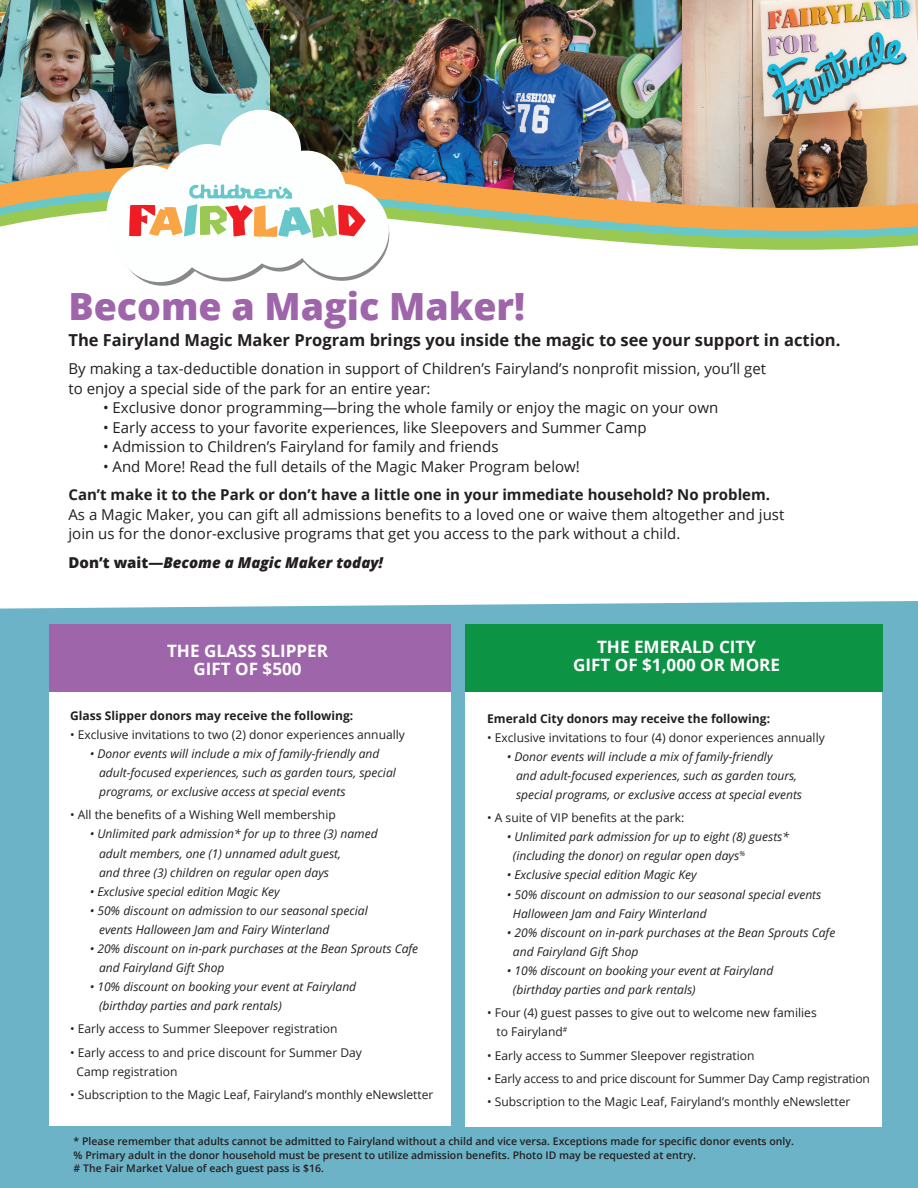
<style>
.page{position:relative;width:918px;height:1188px;background:#fff}
.page>*{position:absolute;margin:0;border:0;box-sizing:border-box;transform-origin:0 0}
.t1{font:800 37.5px "Open Sans";color:#9e65aa}
.t2{font:700 17.1px/18.1px "Open Sans";color:#fff;text-align:center}
.t3{font:700 16.5px "Open Sans";color:#231f20}
.t4{font:15px/19.5px "Open Sans";color:#231f20}
.t5{font:700 15px "Open Sans";color:#231f20}
.t6{font:italic 800 15px "Open Sans";color:#231f20}
.t7{font:italic 12px/19px "Open Sans";color:#231f20}
.t8{font:12px/19px "Open Sans";color:#231f20}
.t9{font:700 12px "Open Sans";color:#231f20}
.t10{font:600 10.5px/13.5px "Open Sans";color:#231f20}
.s1{font-style:normal}
</style>
<div class="page">
<img style="left:681px;top:0;width:237px;height:143px">
<img style="left:0;top:0;width:271px;height:143px">
<img style="left:271px;top:0;width:410px;height:143px">
<img style="left:0;top:143px;width:918px;height:23px">
<img style="left:0;top:166px;width:918px;height:8px">
<img style="left:0;top:174px;width:918px;height:11px">
<svg style="left:0;top:185px;width:918px;height:65px"></svg>
<img style="left:102px;top:110px;width:287px;height:172px">
<svg style="left:129px;top:184px;width:236px;height:54px"></svg>
<div style="left:0;top:601px;width:918px;height:587px;background:#6db3c7"></div>
<div style="left:49px;top:650px;width:402px;height:476px;background:#fff"></div>
<div style="left:465px;top:654px;width:416px;height:472px;background:#fff"></div>
<div style="left:49px;top:624px;width:402px;height:67px;background:#9e65aa"></div>
<div style="left:465px;top:624px;width:417px;height:67px;background:#0d9344"></div>
<h1 class="t1" style="left:69px;top:278px;width:458px">Become a Magic Maker!</h1>
<h3 class="t3" style="left:69px;top:328px;width:774px">The Fairyland Magic Maker Program brings you inside the magic to see your support in action.</h3>
<p class="t4" style="left:69px;top:359px;width:699px">By making a tax-deductible donation in support of Children’s Fairyland’s nonprofit mission, you’ll get to enjoy a special side of the park for an entire year:</p>
<p class="t4" style="left:103px;top:398px;width:617px">• Exclusive donor programming—bring the whole family or enjoy the magic on your own</p>
<p class="t4" style="left:103px;top:417px;width:545px">• Early access to your favorite experiences, like Sleepovers and Summer Camp</p>
<p class="t4" style="left:103px;top:437px;width:397px">• Admission to Children’s Fairyland for family and friends</p>
<p class="t4" style="left:103px;top:456px;width:478px">• And More! Read the full details of the Magic Maker Program below!</p>
<p class="t5" style="left:69px;top:484px;width:703px">Can’t make it to the Park or don’t have a little one in your immediate household? No problem.</p>
<p class="t4" style="left:69px;top:504px;width:717px">As a Magic Maker, you can gift all admissions benefits to a loved one or waive them altogether and just join us for the donor-exclusive programs that get you access to the park without a child.</p>
<p class="t6" style="left:69px;top:551px;width:316px"><span class="s1">Don’t wait—</span>Become a Magic Maker today!</p>
<h2 class="t2" style="left:167px;top:641px;width:163px">THE GLASS SLIPPER<br>GIFT OF $500</h2>
<p class="t9" style="left:70px;top:707px;width:285px">Glass Slipper donors may receive the following:</p>
<p class="t8" style="left:70px;top:725px;width:336px">• Exclusive invitations to two (2) donor experiences annually</p>
<p class="t7" style="left:99px;top:744px;width:298px;text-indent:-9px">• Donor events will include a mix of family-friendly and adult-focused experiences, such as garden tours, special programs, or exclusive access at special events</p>
<p class="t8" style="left:70px;top:805px;width:267px">• All the benefits of a Wishing Well membership</p>
<p class="t7" style="left:99px;top:824px;width:280px;text-indent:-9px">• Unlimited park admission* for up to three (3) named adult members, one (1) unnamed adult guest,<br>and three (3) children on regular open days</p>
<p class="t7" style="left:90px;top:881px;width:192px">• Exclusive special edition Magic Key</p>
<p class="t7" style="left:99px;top:901px;width:270px;text-indent:-9px">• 50% discount on admission to our seasonal special events Halloween Jam and Fairy Winterland</p>
<p class="t7" style="left:99px;top:939px;width:321px;text-indent:-9px">• 20% discount on in-park purchases at the Bean Sprouts Cafe and Fairyland Gift Shop</p>
<p class="t7" style="left:99px;top:977px;width:259px;text-indent:-9px">• 10% discount on booking your event at Fairyland (birthday parties and park rentals)</p>
<p class="t8" style="left:70px;top:1019px;width:269px">• Early access to Summer Sleepover registration</p>
<p class="t8" style="left:76px;top:1042px;width:287px;text-indent:-6px">• Early access to and price discount for Summer Day<br>Camp registration</p>
<p class="t8" style="left:70px;top:1085px;width:365px">• Subscription to the Magic Leaf, Fairyland’s monthly eNewsletter</p>
<h2 class="t2" style="left:573px;top:637px;width:209px">THE EMERALD CITY<br>GIFT OF $1,000 OR MORE</h2>
<p class="t9" style="left:487px;top:710px;width:284px">Emerald City donors may receive the following:</p>
<p class="t8" style="left:487px;top:727px;width:339px">• Exclusive invitations to four (4) donor experiences annually</p>
<p class="t7" style="left:516px;top:747px;width:288px;text-indent:-9px">• Donor events will include a mix of family-friendly<br>and adult-focused experiences, such as garden tours, special programs, or exclusive access at special events</p>
<p class="t8" style="left:487px;top:808px;width:199px">• A suite of VIP benefits at the park:</p>
<p class="t7" style="left:513px;top:827px;width:278px;text-indent:-6px">• Unlimited park admission for up to eight (8) guests* (including the donor) on regular open days<sup>%</sup></p>
<p class="t7" style="left:507px;top:865px;width:192px">• Exclusive special edition Magic Key</p>
<p class="t7" style="left:513px;top:884px;width:310px;text-indent:-6px">• 50% discount on admission to our seasonal special events<br>Halloween Jam and Fairy Winterland</p>
<p class="t7" style="left:513px;top:923px;width:324px;text-indent:-6px">• 20% discount on in-park purchases at the Bean Sprouts Cafe and Fairyland Gift Shop</p>
<p class="t7" style="left:513px;top:961px;width:262px;text-indent:-6px">• 10% discount on booking your event at Fairyland (birthday parties and park rentals)</p>
<p class="t8" style="left:497px;top:1003px;width:322px;text-indent:-9px">• Four (4) guest passes to give out to welcome new families to Fairyland<sup>#</sup></p>
<p class="t8" style="left:487px;top:1045px;width:269px">• Early access to Summer Sleepover registration</p>
<p class="t8" style="left:487px;top:1069px;width:384px">• Early access to and price discount for Summer Day Camp registration</p>
<p class="t8" style="left:487px;top:1092px;width:365px">• Subscription to the Magic Leaf, Fairyland’s monthly eNewsletter</p>
<p class="t10" style="left:74px;top:1134px;width:722px">* Please remember that adults cannot be admitted to Fairyland without a child and vice versa. Exceptions made for specific donor events only. % Primary adult in the donor household must be present to utilize admission benefits. Photo ID may be requested at entry.<br># The Fair Market Value of each guest pass is $16.</p>
</div>
